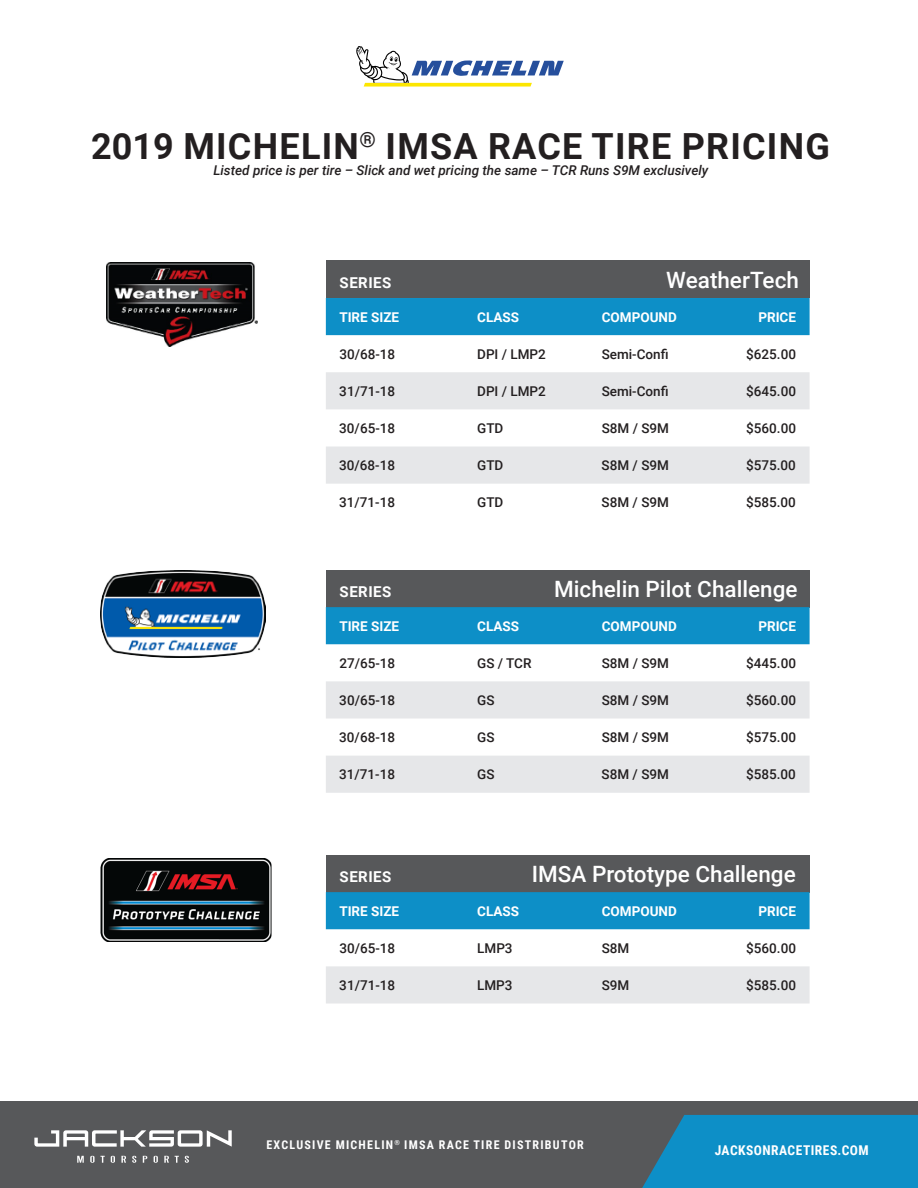
<style>
.page{position:relative;width:918px;height:1188px;background:#fff}
.page>*{position:absolute;margin:0;border:0;box-sizing:border-box;transform-origin:0 0}
.t1{font:700 36px "Roboto";letter-spacing:.035em;color:#231f20}
.t2{font:500 22.5px "Roboto";color:#fff}
.t3{font:700 15px "Roboto";letter-spacing:.035em;color:#fff}
.t4{font:500 13.5px "Roboto";color:#231f20}
.t5{font:700 13.5px "Roboto";color:#fff}
.t6{font:italic 500 13.5px "Roboto";color:#231f20}
.t7{font:700 13.5px "Roboto Condensed";letter-spacing:.035em;color:#fff}
.t8{font:700 12px "Roboto Condensed";letter-spacing:.105em;color:#fff}
</style>
<div class="page">
<div style="left:326px;top:261px;width:484px;height:37px;background:#57585a"></div>
<div style="left:326px;top:298px;width:484px;height:37px;background:#0d8fc7"></div>
<svg style="left:326px;top:372px;width:484px;height:112px;fill:#e6e7e9"></svg>
<div style="left:326px;top:570px;width:484px;height:37px;background:#57585a"></div>
<div style="left:326px;top:607px;width:484px;height:37px;background:#0d8fc7"></div>
<svg style="left:326px;top:681px;width:484px;height:112px;fill:#e6e7e9"></svg>
<div style="left:326px;top:855px;width:484px;height:37px;background:#57585a"></div>
<div style="left:326px;top:892px;width:484px;height:37px;background:#0d8fc7"></div>
<div style="left:326px;top:966px;width:484px;height:38px;background:#e6e7e9"></div>
<img style="left:106px;top:262px;width:151px;height:85px">
<img style="left:100px;top:570px;width:166px;height:88px">
<img style="left:100px;top:858px;width:172px;height:84px">
<div style="left:0;top:1102px;width:918px;height:86px;background:#57585a"></div>
<svg style="left:642px;top:1115px;width:276px;height:73px;background:#128abe"></svg>
<svg style="left:34px;top:1130px;width:198px;height:17px"></svg>
<svg style="left:77px;top:1156px;width:7px;height:7px"></svg>
<svg style="left:90px;top:1156px;width:15px;height:7px"></svg>
<svg style="left:111px;top:1156px;width:4px;height:7px"></svg>
<svg style="left:121px;top:1156px;width:5px;height:7px"></svg>
<svg style="left:132px;top:1156px;width:4px;height:7px"></svg>
<svg style="left:143px;top:1156px;width:4px;height:7px"></svg>
<svg style="left:154px;top:1156px;width:4px;height:7px"></svg>
<svg style="left:164px;top:1156px;width:5px;height:7px"></svg>
<svg style="left:175px;top:1156px;width:4px;height:7px"></svg>
<svg style="left:185px;top:1156px;width:4px;height:7px"></svg>
<svg style="left:356px;top:46px;width:208px;height:41px"></svg>
<p class="t1" style="left:91px;top:121px;width:740px">2019 MICHELIN<sup>®</sup> IMSA RACE TIRE PRICING</p>
<p class="t6" style="left:213px;top:161px;width:496px">Listed price is per tire – Slick and wet pricing the same – TCR Runs S9M exclusively</p>
<p class="t3" style="left:340px;top:272px;width:53px">SERIES</p>
<p class="t2" style="left:666px;top:264px;width:134px">WeatherTech</p>
<p class="t5" style="left:339px;top:307px;width:61px">TIRE SIZE</p>
<p class="t5" style="left:477px;top:307px;width:43px">CLASS</p>
<p class="t5" style="left:602px;top:307px;width:77px">COMPOUND</p>
<p class="t5" style="left:758px;top:307px;width:39px">PRICE</p>
<p class="t4" style="left:339px;top:345px;width:57px">30/68-18</p>
<p class="t4" style="left:477px;top:345px;width:70px">DPI / LMP2</p>
<p class="t4" style="left:602px;top:345px;width:68px">Semi-Confi</p>
<p class="t4" style="left:746px;top:345px;width:51px">$625.00</p>
<p class="t4" style="left:339px;top:382px;width:57px">31/71-18</p>
<p class="t4" style="left:477px;top:382px;width:70px">DPI / LMP2</p>
<p class="t4" style="left:602px;top:382px;width:68px">Semi-Confi</p>
<p class="t4" style="left:746px;top:382px;width:51px">$645.00</p>
<p class="t4" style="left:339px;top:419px;width:57px">30/65-18</p>
<p class="t4" style="left:477px;top:419px;width:28px">GTD</p>
<p class="t4" style="left:602px;top:419px;width:69px">S8M / S9M</p>
<p class="t4" style="left:746px;top:419px;width:51px">$560.00</p>
<p class="t4" style="left:339px;top:456px;width:57px">30/68-18</p>
<p class="t4" style="left:477px;top:456px;width:28px">GTD</p>
<p class="t4" style="left:602px;top:456px;width:69px">S8M / S9M</p>
<p class="t4" style="left:746px;top:456px;width:51px">$575.00</p>
<p class="t4" style="left:339px;top:493px;width:57px">31/71-18</p>
<p class="t4" style="left:477px;top:493px;width:28px">GTD</p>
<p class="t4" style="left:602px;top:493px;width:69px">S8M / S9M</p>
<p class="t4" style="left:746px;top:493px;width:51px">$585.00</p>
<p class="t3" style="left:340px;top:581px;width:53px">SERIES</p>
<p class="t2" style="left:554px;top:573px;width:245px">Michelin Pilot Challenge</p>
<p class="t5" style="left:339px;top:617px;width:61px">TIRE SIZE</p>
<p class="t5" style="left:477px;top:617px;width:43px">CLASS</p>
<p class="t5" style="left:602px;top:617px;width:77px">COMPOUND</p>
<p class="t5" style="left:758px;top:617px;width:39px">PRICE</p>
<p class="t4" style="left:339px;top:654px;width:57px">27/65-18</p>
<p class="t4" style="left:477px;top:654px;width:56px">GS / TCR</p>
<p class="t4" style="left:602px;top:654px;width:69px">S8M / S9M</p>
<p class="t4" style="left:746px;top:654px;width:51px">$445.00</p>
<p class="t4" style="left:339px;top:691px;width:57px">30/65-18</p>
<p class="t4" style="left:477px;top:691px;width:19px">GS</p>
<p class="t4" style="left:602px;top:691px;width:69px">S8M / S9M</p>
<p class="t4" style="left:746px;top:691px;width:51px">$560.00</p>
<p class="t4" style="left:339px;top:728px;width:57px">30/68-18</p>
<p class="t4" style="left:477px;top:728px;width:19px">GS</p>
<p class="t4" style="left:602px;top:728px;width:69px">S8M / S9M</p>
<p class="t4" style="left:746px;top:728px;width:51px">$575.00</p>
<p class="t4" style="left:339px;top:765px;width:57px">31/71-18</p>
<p class="t4" style="left:477px;top:765px;width:19px">GS</p>
<p class="t4" style="left:602px;top:765px;width:69px">S8M / S9M</p>
<p class="t4" style="left:746px;top:765px;width:51px">$585.00</p>
<p class="t3" style="left:340px;top:866px;width:53px">SERIES</p>
<p class="t2" style="left:532px;top:858px;width:265px">IMSA Prototype Challenge</p>
<p class="t5" style="left:339px;top:902px;width:61px">TIRE SIZE</p>
<p class="t5" style="left:477px;top:902px;width:43px">CLASS</p>
<p class="t5" style="left:602px;top:902px;width:77px">COMPOUND</p>
<p class="t5" style="left:758px;top:902px;width:39px">PRICE</p>
<p class="t4" style="left:339px;top:939px;width:57px">30/65-18</p>
<p class="t4" style="left:477px;top:939px;width:37px">LMP3</p>
<p class="t4" style="left:602px;top:939px;width:29px">S8M</p>
<p class="t4" style="left:746px;top:939px;width:51px">$560.00</p>
<p class="t4" style="left:339px;top:976px;width:57px">31/71-18</p>
<p class="t4" style="left:477px;top:976px;width:37px">LMP3</p>
<p class="t4" style="left:602px;top:976px;width:29px">S9M</p>
<p class="t4" style="left:746px;top:976px;width:51px">$585.00</p>
<p class="t8" style="left:266px;top:1136px;width:319px">EXCLUSIVE MICHELIN<sup>®</sup> IMSA RACE TIRE DISTRIBUTOR</p>
<p class="t7" style="left:715px;top:1141px;width:156px">JACKSONRACETIRES.COM</p>
</div>
